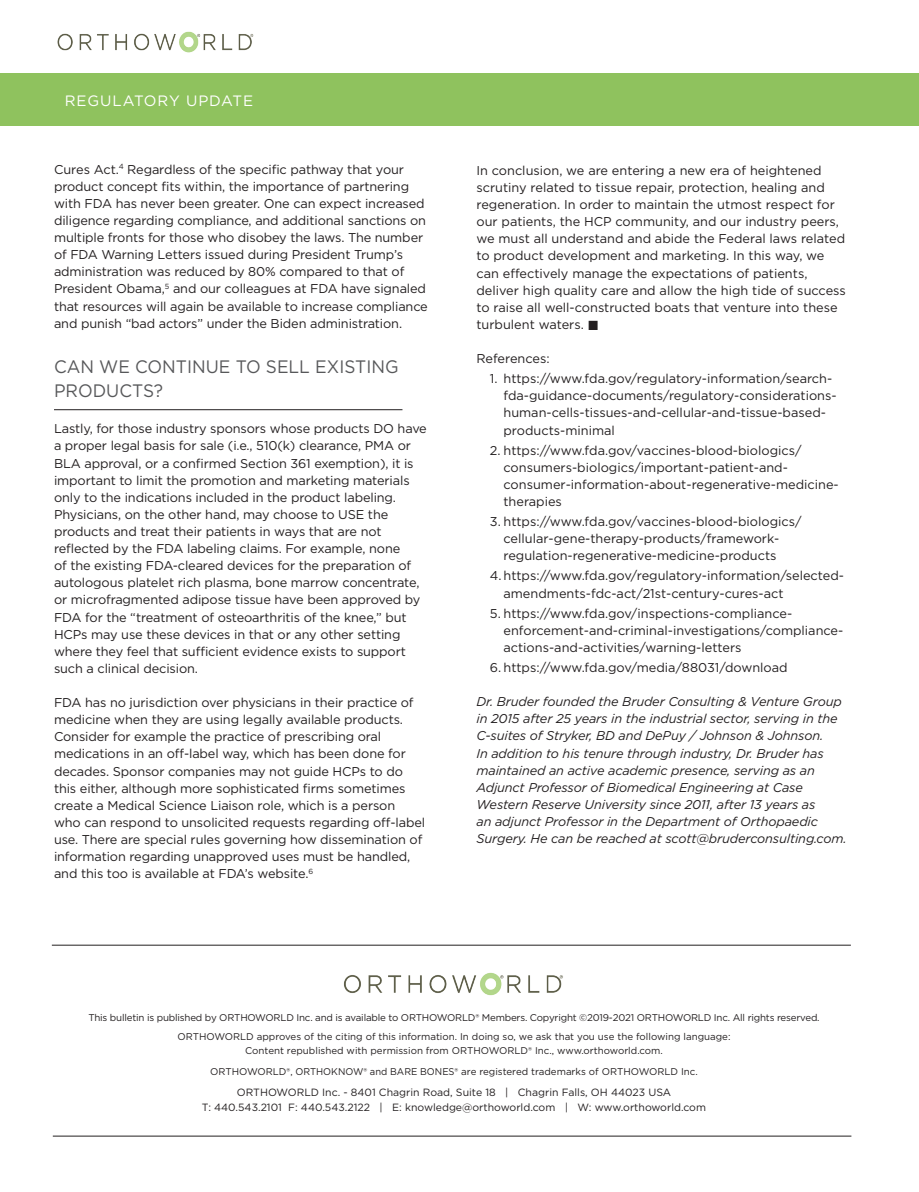
<style>
.page{position:relative;width:919px;height:1192px;background:#fff}
.page>*{position:absolute;margin:0;border:0;box-sizing:border-box;transform-origin:0 0}
.t1{font:18px/24px "Gotham";color:#57585a;scale:.96 1}
.t2{font:15px "Gotham";letter-spacing:.06em;color:#fff}
.t3{font:12.75px/17.1px "Gotham";letter-spacing:-.01em;color:#231f20}
.t4{font:italic 12.75px/17.1px "Gotham";letter-spacing:-.01em;color:#231f20}
.t5{font:10.5px/15px "Gotham";color:#231f20;text-align:center}
.t6{font:9.75px/19.5px "Gotham";letter-spacing:-.02em;color:#231f20;text-align:center}
.t7{font:9.75px/21px "Gotham";color:#231f20;text-align:center}
.s1{font-style:italic}
</style>
<div class="page">
<img style="left:57px;top:31px;width:197px;height:22px">
<img style="left:344px;top:972px;width:219px;height:24px">
<hr style="left:53px;top:1135px;width:798px;height:1px;background:#231f20">
<hr style="left:52px;top:944px;width:798px;height:1px;background:#231f20">
<div style="left:0;top:73px;width:919px;height:53px;background:#8fc25e"></div>
<hr style="left:54px;top:409px;width:348px;height:1px;background:#231f20">
<p class="t2" style="left:65px;top:91px;width:190px">REGULATORY UPDATE</p>
<p class="t3" style="left:54px;top:160px;width:375px">Cures Act.<sup>4</sup> Regardless of the specific pathway that your product concept fits within, the importance of partnering with FDA has never been greater. One can expect increased diligence regarding compliance, and additional sanctions on multiple fronts for those who disobey the laws. The number of FDA Warning Letters issued during President Trump’s administration was reduced by 80% compared to that of President Obama,<sup>5</sup> and our colleagues at FDA have signaled that resources will again be available to increase compliance and punish “bad actors” under the Biden administration.</p>
<h1 class="t1" style="left:54px;top:354px;width:360px">CAN WE CONTINUE TO SELL EXISTING<br>PRODUCTS?</h1>
<p class="t3" style="left:54px;top:420px;width:374px">Lastly, for those industry sponsors whose products DO have a proper legal basis for sale (i.e., 510(k) clearance, PMA or BLA approval, or a confirmed Section 361 exemption), it is important to limit the promotion and marketing materials only to the indications included in the product labeling.<br>Physicians, on the other hand, may choose to USE the products and treat their patients in ways that are not reflected by the FDA labeling claims. For example, none<br>of the existing FDA-cleared devices for the preparation of autologous platelet rich plasma, bone marrow concentrate, or microfragmented adipose tissue have been approved by FDA for the “treatment of osteoarthritis of the knee,” but HCPs may use these devices in that or any other setting where they feel that sufficient evidence exists to support such a clinical decision.</p>
<p class="t3" style="left:54px;top:693px;width:372px">FDA has no jurisdiction over physicians in their practice of medicine when they are using legally available products.<br>Consider for example the practice of prescribing oral medications in an off-label way, which has been done for decades. Sponsor companies may not guide HCPs to do this either, although more sophisticated firms sometimes create a Medical Science Liaison role, which is a person who can respond to unsolicited requests regarding off-label use. There are special rules governing how dissemination of information regarding unapproved uses must be handled, and this too is available at FDA’s website.<sup>6</sup></p>
<p class="t3" style="left:476px;top:161px;width:371px">In conclusion, we are entering a new era of heightened scrutiny related to tissue repair, protection, healing and regeneration. In order to maintain the utmost respect for our patients, the HCP community, and our industry peers, we must all understand and abide the Federal laws related to product development and marketing. In this way, we can effectively manage the expectations of patients, deliver high quality care and allow the high tide of success to raise all well-constructed boats that venture into these turbulent waters.</p>
<p class="t3" style="left:476px;top:350px;width:75px">References:</p>
<p class="t3" style="left:503px;top:370px;width:335px;text-indent:-14px">1. https://www.fda.gov/regulatory-information/search&shy;fda-guidance-documents/regulatory-considerations&shy;human-cells-tissues-and-cellular-and-tissue-based&shy;products-minimal</p>
<p class="t3" style="left:503px;top:441px;width:337px;text-indent:-14px">2. https://www.fda.gov/vaccines-blood-biologics/ consumers-biologics/important-patient-and&shy;consumer-information-about-regenerative-medicine&shy;therapies</p>
<p class="t3" style="left:503px;top:512px;width:300px;text-indent:-14px">3. https://www.fda.gov/vaccines-blood-biologics/ cellular-gene-therapy-products/framework&shy;regulation-regenerative-medicine-products</p>
<p class="t3" style="left:503px;top:567px;width:342px;text-indent:-14px">4.https://www.fda.gov/regulatory-information/selected&shy;amendments-fdc-act/21st-century-cures-act</p>
<p class="t3" style="left:503px;top:604px;width:341px;text-indent:-14px">5. https://www.fda.gov/inspections-compliance&shy;enforcement-and-criminal-investigations/compliance&shy;actions-and-activities/warning-letters</p>
<p class="t3" style="left:490px;top:658px;width:299px">6. https://www.fda.gov/media/88031/download</p>
<p class="t4" style="left:476px;top:692px;width:372px">Dr. Bruder founded the Bruder Consulting &amp; Venture Group in 2015 after 25 years in the industrial sector, serving in the C-suites of Stryker, BD and DePuy / Johnson &amp; Johnson.<br>In addition to his tenure through industry, Dr. Bruder has maintained an active academic presence, serving as an Adjunct Professor of Biomedical Engineering at Case Western Reserve University since 2011, after 13 years as<br>an adjunct Professor in the Department of Orthopaedic Surgery. He can be reached at scott@bruderconsulting.com.</p>
<p class="t6" style="left:88px;top:1007px;width:732px">This bulletin is published by ORTHOWORLD Inc. and is available to ORTHOWORLD® Members. Copyright ©2019-2021 ORTHOWORLD Inc. All rights reserved.<br>ORTHOWORLD approves of the citing of this information. In doing so, we ask that you use the following language:</p>
<p class="t7" style="left:210px;top:1039px;width:489px">Content republished with permission from ORTHOWORLD® Inc., www.orthoworld.com.<br>ORTHOWORLD®, ORTHOKNOW® and BARE BONES® are registered trademarks of ORTHOWORLD Inc.</p>
<p class="t5" style="left:202px;top:1084px;width:505px">ORTHOWORLD Inc. - 8401 Chagrin Road, Suite 18 | Chagrin Falls, OH 44023 USA<br>T: 440.543.2101 F: 440.543.2122 | E: knowledge@orthoworld.com <span class="s1">|</span> W: www.orthoworld.com</p>
</div>
